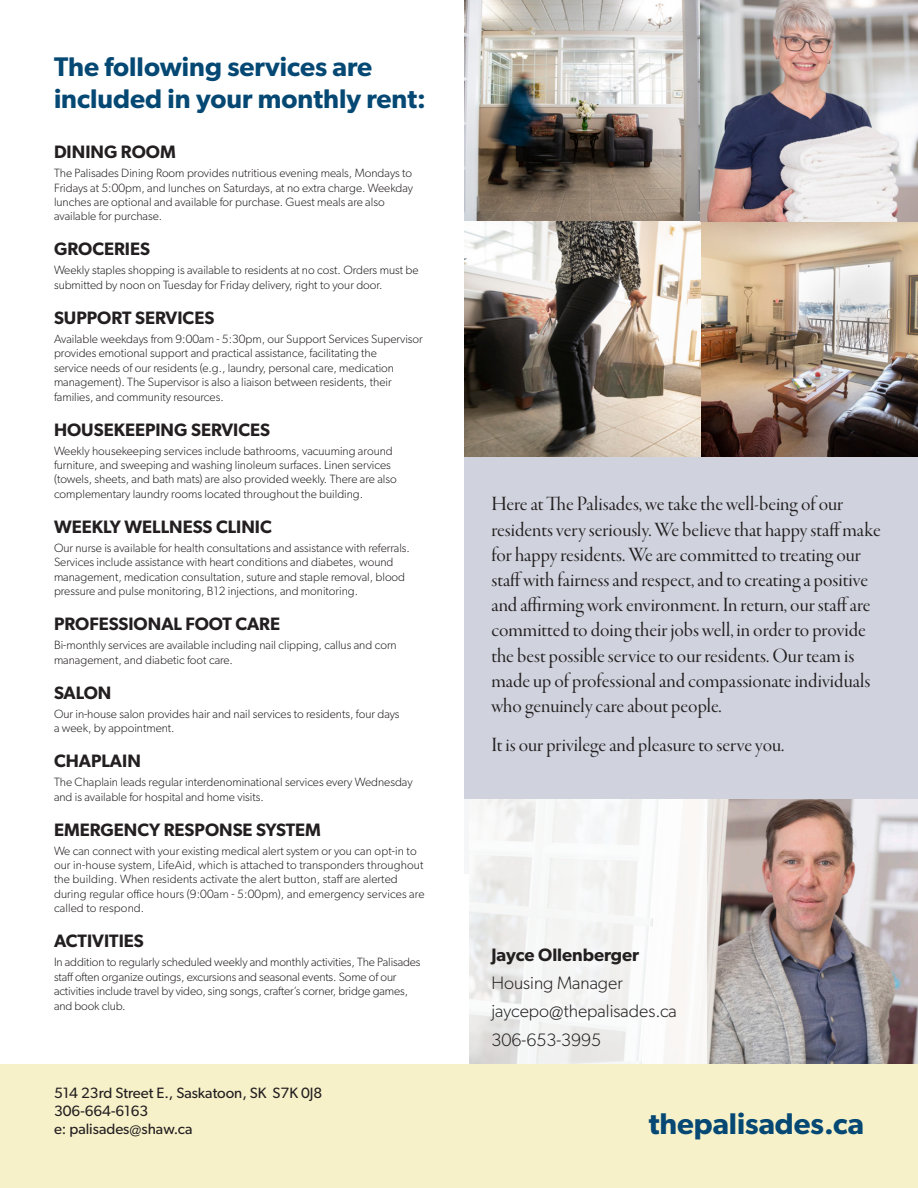
<style>
.page{position:relative;width:918px;height:1188px;background:#fff}
.page>*{position:absolute;margin:0;border:0;box-sizing:border-box;transform-origin:0 0}
.Small_Body_2{font:600 30px "Gibson";color:#044873}
.Big_Headline_4{font:600 27px/32.4px "Gibson";color:#044873}
.Small_Body_2-2{font:21px/25.2px "Garamond Premr Pro Disp";color:#231f20}
.Small_Body_Headline{font:600 18px "Gibson";color:#231f20}
.Small_Body_2-3{font:300 18px "Gibson";color:#231f20}
.Small_Body_2-4{font:600 18px "Gibson";color:#231f20}
.Small_Body_2-5{font:15px "Gibson";color:#231f20}
.Small_Body_2-6{font:300 12px/14.4px "Gibson";color:#231f20}
</style>
<div class="page">
<div style="left:464px;top:357px;width:454px;height:517px;background:#d0d3de"></div>
<img style="left:464px;top:0;width:454px;height:456px">
<img style="left:707px;top:799px;width:211px;height:266px">
<svg style="left:464px;top:799px;width:243px;height:266px;fill:#f6f6f5"></svg>
<div style="left:0;top:1065px;width:918px;height:123px;background:#f7f1ca"></div>
<p class="Big_Headline_4" style="left:54px;top:49px;width:373px">The following services are included in your monthly rent:</p>
<p class="Small_Body_Headline" style="left:54px;top:141px;width:123px">DINING ROOM</p>
<p class="Small_Body_2-6" style="left:54px;top:166px;width:361px">The Palisades Dining Room provides nutritious evening meals, Mondays to Fridays at 5:00pm, and lunches on Saturdays, at no extra charge. Weekday lunches are optional and available for purchase. Guest meals are also available for purchase.</p>
<p class="Small_Body_Headline" style="left:54px;top:238px;width:98px">GROCERIES</p>
<p class="Small_Body_2-6" style="left:54px;top:263px;width:366px">Weekly staples shopping is available to residents at no cost. Orders must be submitted by noon on Tuesday for Friday delivery, right to your door.</p>
<p class="Small_Body_Headline" style="left:54px;top:307px;width:162px">SUPPORT SERVICES</p>
<p class="Small_Body_2-6" style="left:54px;top:331px;width:370px">Available weekdays from 9:00am - 5:30pm, our Support Services Supervisor provides emotional support and practical assistance, facilitating the<br>service needs of our residents (e.g., laundry, personal care, medication management). The Supervisor is also a liaison between residents, their families, and community resources.</p>
<p class="Small_Body_Headline" style="left:54px;top:419px;width:218px">HOUSEKEEPING SERVICES</p>
<p class="Small_Body_2-6" style="left:54px;top:443px;width:344px">Weekly housekeeping services include bathrooms, vacuuming around furniture, and sweeping and washing linoleum surfaces. Linen services (towels, sheets, and bath mats) are also provided weekly. There are also complementary laundry rooms located throughout the building.</p>
<p class="Small_Body_Headline" style="left:54px;top:516px;width:219px">WEEKLY WELLNESS CLINIC</p>
<p class="Small_Body_2-6" style="left:54px;top:540px;width:358px">Our nurse is available for health consultations and assistance with referrals.<br>Services include assistance with heart conditions and diabetes, wound management, medication consultation, suture and staple removal, blood pressure and pulse monitoring, B12 injections, and monitoring.</p>
<p class="Small_Body_Headline" style="left:54px;top:613px;width:228px">PROFESSIONAL FOOT CARE</p>
<p class="Small_Body_2-6" style="left:54px;top:638px;width:344px">Bi-monthly services are available including nail clipping, callus and corn management, and diabetic foot care.</p>
<p class="Small_Body_Headline" style="left:54px;top:682px;width:59px">SALON</p>
<p class="Small_Body_2-6" style="left:54px;top:706px;width:347px">Our in-house salon provides hair and nail services to residents, four days a week, by appointment.</p>
<p class="Small_Body_Headline" style="left:54px;top:750px;width:88px">CHAPLAIN</p>
<p class="Small_Body_2-6" style="left:54px;top:775px;width:360px">The Chaplain leads regular interdenominational services every Wednesday and is available for hospital and home visits.</p>
<p class="Small_Body_Headline" style="left:54px;top:819px;width:269px">EMERGENCY RESPONSE SYSTEM</p>
<p class="Small_Body_2-6" style="left:54px;top:843px;width:372px">We can connect with your existing medical alert system or you can opt-in to our in-house system, LifeAid, which is attached to transponders throughout the building. When residents activate the alert button, staff are alerted during regular office hours (9:00am - 5:00pm), and emergency services are called to respond.</p>
<p class="Small_Body_Headline" style="left:54px;top:930px;width:91px">ACTIVITIES</p>
<p class="Small_Body_2-6" style="left:54px;top:955px;width:368px">In addition to regularly scheduled weekly and monthly activities, The Palisades staff often organize outings, excursions and seasonal events. Some of our activities include travel by video, sing songs, crafter’s corner, bridge games, and book club.</p>
<p class="Small_Body_2-2" style="left:491px;top:492px;width:391px">Here at The Palisades, we take the well-being of our residents very seriously. We believe that happy staff make for happy residents. We are committed to treating our staff with fairness and respect, and to creating a positive and affirming work environment. In return, our staff are committed to doing their jobs well, in order to provide the best possible service to our residents. Our team is made up of professional and compassionate individuals who genuinely care about people.</p>
<p class="Small_Body_2-2" style="left:491px;top:732px;width:294px">It is our privilege and pleasure to serve you.</p>
<p class="Small_Body_2-4" style="left:491px;top:944px;width:149px">Jayce Ollenberger</p>
<p class="Small_Body_2-3" style="left:491px;top:972px;width:133px">Housing Manager</p>
<p class="Small_Body_2-3" style="left:491px;top:1000px;width:187px">jaycepo@thepalisades.ca</p>
<p class="Small_Body_2-3" style="left:491px;top:1029px;width:111px">306-653-3995</p>
<p class="Small_Body_2-5" style="left:54px;top:1084px;width:270px">514 23rd Street E., Saskatoon, SK S7K 0J8</p>
<p class="Small_Body_2-5" style="left:54px;top:1102px;width:96px">306-664-6163</p>
<p class="Small_Body_2-5" style="left:54px;top:1120px;width:140px">e: palisades@shaw.ca</p>
<p class="Small_Body_2" style="left:649px;top:1106px;width:217px">thepalisades.ca</p>
</div>
